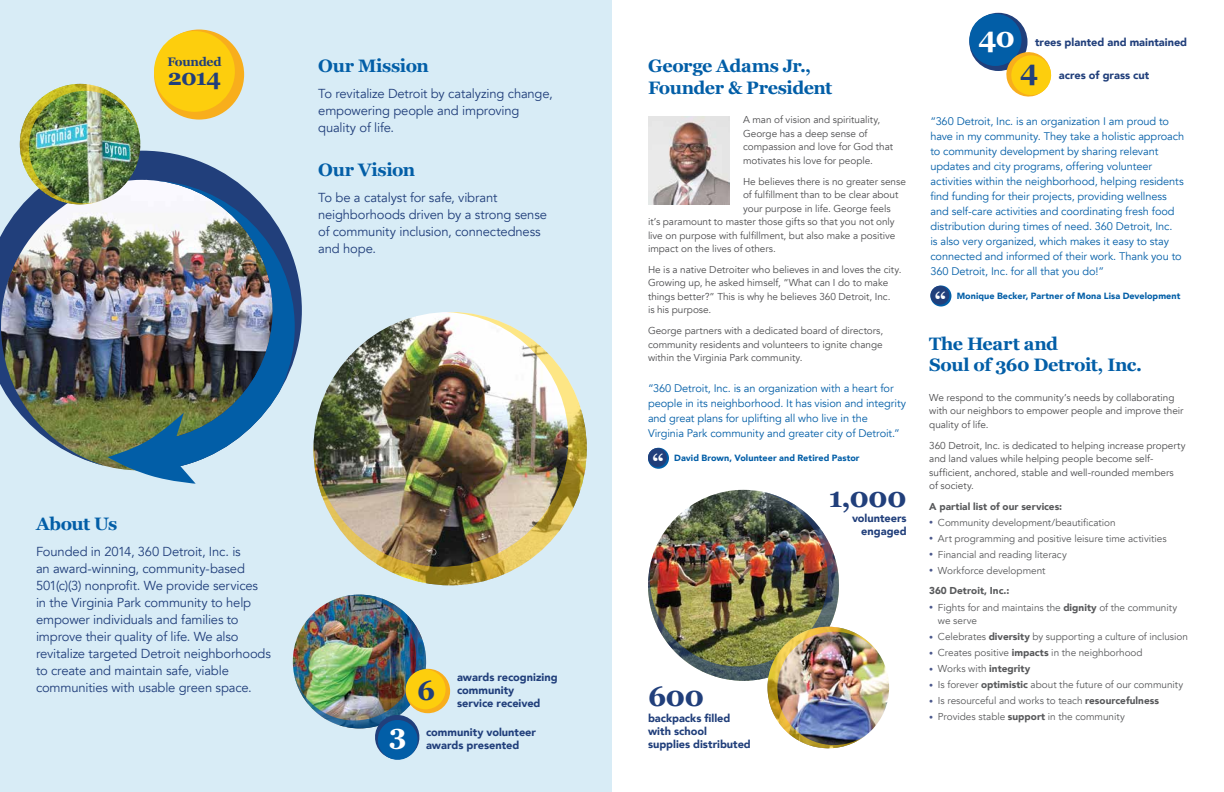
<style>
.page{position:relative;width:1224px;height:792px;background:#fff}
.page>*{position:absolute;margin:0;border:0;box-sizing:border-box;transform-origin:0 0}
.t1{font:700 28.2px "Georgia";color:#213f7b}
.t2{font:700 28px "Georgia";color:#213f7b}
.t3{font:700 28px "Georgia";color:#fff}
.t4{font:700 22.5px "Georgia";color:#213f7b}
.t5{font:700 22.1px "Georgia";color:#fff}
.t6{font:700 18px/21.6px "Georgia";letter-spacing:-.025em;color:#025ea7}
.t7{font:13px/17px "Avenir";letter-spacing:-.015em;color:#213f7b}
.t8{font:700 12.3px "Georgia";letter-spacing:-.03em;color:#213f7b}
.t9{font:11px/15px "Avenir";letter-spacing:-.01em;color:#025ea7}
.t10{font:900 11px/13px "Avenir";color:#213f7b}
.t11{font:10px/13.5px "Avenir";letter-spacing:-.005em;color:#4d4d4f}
.t12{font:10px/20.7px "Avenir";letter-spacing:-.005em;color:#58595b}
.t13{font:900 10px "Avenir";letter-spacing:.005em;color:#58595b}
.t14{font:900 9px "Avenir";letter-spacing:.005em;color:#025ea7}
.s1{font-size:8px;color:#4b588c}
.s2{font-weight:900}
</style>
<div class="page">
<div style="left:0;top:0;width:612px;height:792px;background:#d8ecf6"></div>
<svg style="left:930px;top:286px;width:21px;height:21px"></svg>
<div style="left:930px;top:286px;width:19px;height:19px;background:#213f7b;border-radius:50%"></div>
<svg style="left:648px;top:448px;width:21px;height:21px"></svg>
<div style="left:648px;top:448px;width:19px;height:19px;background:#213f7b;border-radius:50%"></div>
<svg style="left:969px;top:13px;width:59px;height:58px"></svg>
<div style="left:969px;top:14px;width:53px;height:52px;background:#025ea7;border-radius:50%"></div>
<svg style="left:1004px;top:50px;width:48px;height:47px"></svg>
<img style="left:648px;top:492px;width:191px;height:189px">
<img style="left:768px;top:627px;width:121px;height:121px;border-radius:61px">
<img style="left:759px;top:619px;width:120px;height:130px">
<img style="left:648px;top:117px;width:81px;height:87px">
<svg style="left:0;top:151px;width:302px;height:236px"></svg>
<img style="left:2px;top:181px;width:293px;height:286px">
<svg style="left:108px;top:413px;width:88px;height:71px"></svg>
<img style="left:14px;top:83px;width:125px;height:128px">
<div style="left:154px;top:30px;width:90px;height:90px;background:#f8ae1c;border-radius:50%"></div>
<div style="left:154px;top:31px;width:81px;height:81px;background:#fdce0d;border-radius:50%"></div>
<img style="left:313px;top:312px;width:274px;height:274px">
<img style="left:294px;top:594px;width:156px;height:166px">
<p class="t8" style="left:167px;top:53px;width:56px">Founded</p>
<h3 class="t4" style="left:168px;top:61px;width:55px">2014</h3>
<h3 class="t6" style="left:318px;top:54px;width:112px">Our Mission</h3>
<h3 class="t7" style="left:318px;top:85px;width:236px">To revitalize Detroit by catalyzing change, empowering people and improving quality of life.</h3>
<h3 class="t6" style="left:318px;top:158px;width:99px">Our Vision</h3>
<h3 class="t7" style="left:318px;top:189px;width:230px">To be a catalyst for safe, vibrant neighborhoods driven by a strong sense of community inclusion, connectedness and hope.</h3>
<h3 class="t6" style="left:36px;top:512px;width:83px">About Us</h3>
<p class="t7" style="left:36px;top:543px;width:237px">Founded in 2014, 360 Detroit, Inc. is<br>an award-winning, community-based 501(c)(3) nonprofit. We provide services in the Virginia Park community to help empower individuals and families to improve their quality of life. We also revitalize targeted Detroit neighborhoods to create and maintain safe, viable communities with usable green space.</p>
<h2 class="t3" style="left:389px;top:713px;width:19px">3</h2>
<h2 class="t2" style="left:417px;top:669px;width:20px">6</h2>
<p class="t10" style="left:457px;top:670px;width:102px">awards recognizing community</p>
<p class="t10" style="left:457px;top:696px;width:85px">service received</p>
<p class="t10" style="left:426px;top:725px;width:111px">community volunteer awards presented</p>
<h2 class="t3" style="left:979px;top:16px;width:38px">40</h2>
<p class="t10" style="left:1035px;top:35px;width:154px">trees planted and maintained</p>
<h2 class="t2" style="left:1020px;top:49px;width:20px">4</h2>
<p class="t10" style="left:1059px;top:68px;width:92px">acres of grass cut</p>
<h3 class="t6" style="left:648px;top:54px;width:186px">George Adams Jr.,<br>Founder &amp; President</h3>
<p class="t11" style="left:743px;top:113px;width:152px">A man of vision and spirituality,<br>George has a deep sense of compassion and love for God that motivates his love for people.</p>
<p class="t11" style="left:743px;top:175px;width:164px">He believes there is no greater sense</p>
<p class="t11" style="left:743px;top:188px;width:157px">of fulfillment than to be clear about</p>
<p class="t11" style="left:743px;top:202px;width:149px">your purpose in life. George feels</p>
<p class="t11" style="left:648px;top:215px;width:248px">it’s paramount to master those gifts so that you not only</p>
<p class="t11" style="left:648px;top:229px;width:249px">live on purpose with fulfillment, but also make a positive</p>
<p class="t11" style="left:648px;top:242px;width:129px">impact on the lives of others.</p>
<p class="t11" style="left:648px;top:263px;width:255px">He is a native Detroiter who believes in and loves the city.<br>Growing up, he asked himself, “What can I do to make things better?” This is why he believes 360 Detroit, Inc.<br>is his purpose.</p>
<p class="t11" style="left:648px;top:324px;width:237px;text-align:justify">George partners with a dedicated board of directors, community residents and volunteers to ignite change within the Virginia Park community.</p>
<h3 class="t6" style="left:929px;top:332px;width:214px">The Heart and<br>Soul of 360 Detroit, Inc.</h3>
<p class="t11" style="left:929px;top:391px;width:256px">We respond to the community’s needs by collaborating with our neighbors to empower people and improve their quality of life.</p>
<p class="t11" style="left:929px;top:438px;width:258px">360 Detroit, Inc. is dedicated to helping increase property and land values while helping people become self&shy;sufficient, anchored, stable and well-rounded members<br>of society.</p>
<p class="t13" style="left:929px;top:498px;width:134px">A partial list of our services:</p>
<p class="t12" style="left:929px;top:512px;width:188px"><span class="s1">•</span> Community development/beautification</p>
<p class="t12" style="left:929px;top:528px;width:239px"><span class="s1">•</span> Art programming and positive leisure time activities</p>
<p class="t12" style="left:929px;top:544px;width:139px"><span class="s1">•</span> Financial and reading literacy</p>
<p class="t12" style="left:929px;top:560px;width:118px"><span class="s1">•</span> Workforce development<br><span class="s2">360 Detroit, Inc.:</span></p>
<p class="t12" style="left:938px;top:600px;width:241px;line-height:13.5px;text-indent:-9px"><span class="s1">•</span> Fights for and maintains the <span class="s2">dignity</span> of the community we serve</p>
<p class="t12" style="left:929px;top:626px;width:260px"><span class="s1">•</span> Celebrates <span class="s2">diversity</span> by supporting a culture of inclusion</p>
<p class="t12" style="left:929px;top:642px;width:215px"><span class="s1">•</span> Creates positive <span class="s2">impacts</span> in the neighborhood</p>
<p class="t12" style="left:929px;top:658px;width:103px"><span class="s1">•</span> Works with <span class="s2">integrity</span></p>
<p class="t12" style="left:929px;top:674px;width:255px"><span class="s1">•</span> Is forever <span class="s2">optimistic</span> about the future of our community</p>
<p class="t12" style="left:929px;top:690px;width:231px"><span class="s1">•</span> Is resourceful and works to teach <span class="s2">resourcefulness</span></p>
<p class="t12" style="left:929px;top:707px;width:197px"><span class="s1">•</span> Provides stable <span class="s2">support</span> in the community</p>
<p class="t9" style="left:930px;top:114px;width:255px">“360 Detroit, Inc. is an organization I am proud to have in my community. They take a holistic approach to community development by sharing relevant updates and city programs, offering volunteer activities within the neighborhood, helping residents find funding for their projects, providing wellness and self-care activities and coordinating fresh food distribution during times of need. 360 Detroit, Inc.<br>is also very organized, which makes it easy to stay connected and informed of their work. Thank you to 360 Detroit, Inc. for all that you do!”</p>
<h3 class="t5" style="left:935px;top:284px;width:13px">“</h3>
<p class="t14" style="left:957px;top:288px;width:225px">Monique Becker, Partner of Mona Lisa Development</p>
<p class="t9" style="left:648px;top:381px;width:260px">“360 Detroit, Inc. is an organization with a heart for people in its neighborhood. It has vision and integrity and great plans for uplifting all who live in the Virginia Park community and greater city of Detroit.”</p>
<h3 class="t5" style="left:652px;top:446px;width:13px">“</h3>
<p class="t14" style="left:674px;top:450px;width:187px">David Brown, Volunteer and Retired Pastor</p>
<h2 class="t2" style="left:829px;top:476px;width:79px">1,000</h2>
<p class="t10" style="left:852px;top:512px;width:56px;text-align:right">volunteers engaged</p>
<h1 class="t1" style="left:648px;top:675px;width:58px">600</h1>
<p class="t10" style="left:648px;top:711px;width:104px">backpacks filled with school supplies distributed</p>
</div>
